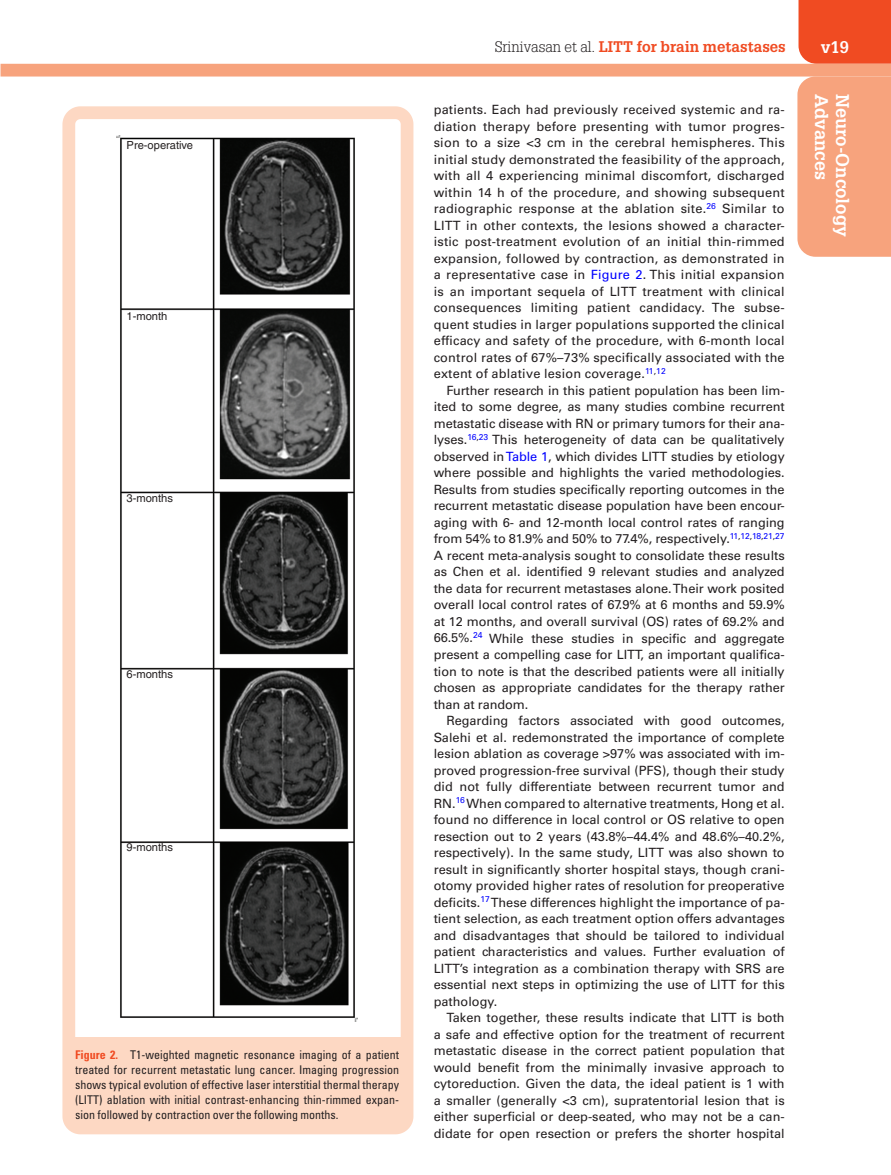
<style>
.page{position:relative;width:891px;height:1175px;background:#fff}
.page>*{position:absolute;margin:0;border:0;box-sizing:border-box;transform-origin:0 0}
.t1{font:700 18px "Glypha LT Std";color:#fff}
.t2{font:700 16.5px "Glypha LT Std";color:#fff}
.t3{font:700 15px "Glypha LT Std";color:#f04b22}
.t4{font:12.75px/16.5px "Univers LT Std";color:#231f20;text-align:justify}
.t5{font:condensed 12px/15px "Univers LT Std";color:#231f20;text-align:justify}
.t6{font:11.1px "Helvetica";color:#231f20}
.s1{font-weight:700;color:#f04b22}
.s2{font-weight:300;color:#231f20}
.s3{color:#00f}
</style>
<div class="page">
<div style="left:799px;top:0;width:92px;height:64px;background:#f04b22"></div>
<div style="left:1px;top:64px;width:890px;height:12px;background:#f7a37d"></div>
<div style="left:797px;top:76px;width:94px;height:181px;background:#f7a37d"></div>
<div style="left:66px;top:1037px;width:344px;height:89px;background:#fdd8c3"></div>
<img style="left:117px;top:136px;width:241px;height:885px">
<div style="left:62px;top:106px;width:351px;height:1028px;border:13px solid #fdd8c3;border-radius:12px"></div>
<p class="t6" style="left:127px;top:139px;width:68px">Pre-operative</p>
<p class="t6" style="left:127px;top:310px;width:42px">1-month</p>
<p class="t6" style="left:127px;top:491px;width:48px">3-months</p>
<p class="t6" style="left:127px;top:667px;width:48px">6-months</p>
<p class="t6" style="left:127px;top:840px;width:48px">9-months</p>
<p class="t5" style="left:75px;top:1046px;width:326px"><span class="s1">Figure 2.</span> T1-weighted magnetic resonance imaging of a patient treated for recurrent metastatic lung cancer. Imaging progression shows typical evolution of effective laser interstitial thermal therapy (LITT) ablation with initial contrast-enhancing thin-rimmed expan&shy;sion followed by contraction over the following months.</p>
<p class="t3" style="left:495px;top:37px;width:292px"><span class="s2">Srinivasan et al.</span> LITT for brain metastases</p>
<p class="t2" style="left:821px;top:37px;width:30px">v19</p>
<p class="t4" style="left:434px;top:102px;width:353px">patients. Each had previously received systemic and ra&shy;diation therapy before presenting with tumor progres&shy;sion to a size &lt;3 cm in the cerebral hemispheres. This initial study demonstrated the feasibility of the approach, with all 4 experiencing minimal discomfort, discharged within 14 h of the procedure, and showing subsequent radiographic response at the ablation site.<sup>26</sup> Similar to LITT in other contexts, the lesions showed a character&shy;istic post-treatment evolution of an initial thin-rimmed expansion, followed by contraction, as demonstrated in a representative case in <span class="s3">Figure 2</span>. This initial expansion is an important sequela of LITT treatment with clinical consequences limiting patient candidacy. The subse&shy;quent studies in larger populations supported the clinical efficacy and safety of the procedure, with 6-month local control rates of 67%–73% specifically associated with the extent of ablative lesion coverage.<sup>11</sup><sup>,</sup><sup>12</sup></p>
<p class="t4" style="left:434px;top:382px;width:353px;text-indent:13px">Further research in this patient population has been lim&shy;ited to some degree, as many studies combine recurrent metastatic disease with RN or primary tumors for their ana&shy;lyses.<sup>16</sup><sup>,</sup><sup>23</sup> This heterogeneity of data can be qualitatively observed in <span class="s3">Table 1</span>, which divides LITT studies by etiology where possible and highlights the varied methodologies.<br>Results from studies specifically reporting outcomes in the recurrent metastatic disease population have been encour&shy;aging with 6- and 12-month local control rates of ranging from 54% to 81.9% and 50% to 77.4%, respectively.<sup>11</sup><sup>,</sup><sup>12</sup><sup>,</sup><sup>18</sup><sup>,</sup><sup>21</sup><sup>,</sup><sup>27<br></sup>A recent meta-analysis sought to consolidate these results as Chen et al. identified 9 relevant studies and analyzed the data for recurrent metastases alone. Their work posited overall local control rates of 67.9% at 6 months and 59.9% at 12 months, and overall survival (OS) rates of 69.2% and 66.5%.<sup>24</sup> While these studies in specific and aggregate present a compelling case for LITT, an important qualifica&shy;tion to note is that the described patients were all initially chosen as appropriate candidates for the therapy rather than at random.</p>
<p class="t4" style="left:434px;top:712px;width:353px;text-indent:13px">Regarding factors associated with good outcomes, Salehi et al. redemonstrated the importance of complete lesion ablation as coverage &gt;97% was associated with im&shy;proved progression-free survival (PFS), though their study did not fully differentiate between recurrent tumor and RN.<sup>16</sup> When compared to alternative treatments, Hong et al. found no difference in local control or OS relative to open resection out to 2 years (43.8%–44.4% and 48.6%–40.2%, respectively). In the same study, LITT was also shown to result in significantly shorter hospital stays, though crani&shy;otomy provided higher rates of resolution for preoperative deficits.<sup>17</sup> These differences highlight the importance of pa&shy;tient selection, as each treatment option offers advantages and disadvantages that should be tailored to individual patient characteristics and values. Further evaluation of LITT’s integration as a combination therapy with SRS are essential next steps in optimizing the use of LITT for this pathology.</p>
<p class="t4" style="left:434px;top:1009px;width:353px;text-indent:13px">Taken together, these results indicate that LITT is both a safe and effective option for the treatment of recurrent metastatic disease in the correct patient population that would benefit from the minimally invasive approach to cytoreduction. Given the data, the ideal patient is 1 with a smaller (generally &lt;3 cm), supratentorial lesion that is either superficial or deep-seated, who may not be a can&shy;didate for open resection or prefers the shorter hospital</p>
<h1 class="t1" style="left:833px;top:94px;width:88px;rotate:90deg">Advances</h1>
<h1 class="t1" style="left:854px;top:94px;width:145px;rotate:90deg">Neuro-Oncology</h1>
</div>
